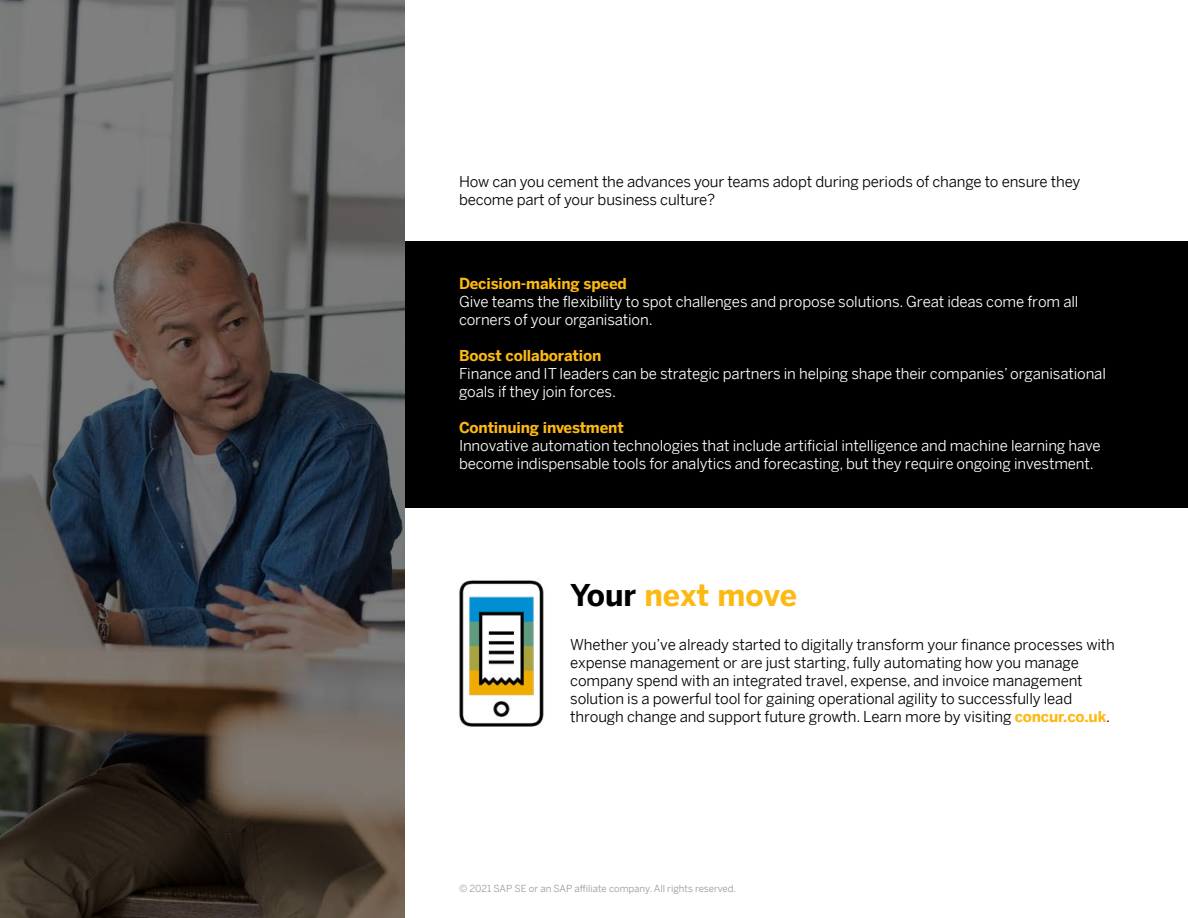
<style>
.page{position:relative;width:1188px;height:918px;background:#fff}
.page>*{position:absolute;margin:0;border:0;box-sizing:border-box;transform-origin:0 0}
.t1{font:700 30px "Benton Sans";color:#fdb913}
.t2{font:15px/18px "Benton Sans";letter-spacing:-.01em;color:#000}
.t3{font:15px/18px "Benton Sans";letter-spacing:-.01em;color:#fff}
.t4{font:700 15px "Benton Sans";letter-spacing:-.01em;color:#fdb913}
.t5{font:9.75px "Benton Sans";color:#999}
.s1{color:#000}
.s2{font-weight:700;color:#fdb913}
</style>
<div class="page">
<svg style="left:0;top:0;width:405px;height:918px;background:#545150"></svg>
<div style="left:405px;top:241px;width:783px;height:267px;background:#000"></div>
<img style="left:459px;top:580px;width:85px;height:147px">
<p class="t2" style="left:459px;top:171px;width:623px">How can you cement the advances your teams adopt during periods of change to ensure they become part of your business culture?</p>
<p class="t4" style="left:459px;top:272px;width:169px">Decision-making speed</p>
<p class="t3" style="left:459px;top:292px;width:621px">Give teams the flexibility to spot challenges and propose solutions. Great ideas come from all corners of your organisation.</p>
<p class="t4" style="left:459px;top:344px;width:144px">Boost collaboration</p>
<p class="t3" style="left:459px;top:364px;width:648px">Finance and IT leaders can be strategic partners in helping shape their companies’ organisational goals if they join forces.</p>
<p class="t4" style="left:459px;top:416px;width:166px">Continuing investment</p>
<p class="t3" style="left:459px;top:436px;width:643px">Innovative automation technologies that include artificial intelligence and machine learning have become indispensable tools for analytics and forecasting, but they require ongoing investment.</p>
<h1 class="t1" style="left:570px;top:573px;width:229px"><span class="s1">Your</span> next move</h1>
<p class="t2" style="left:570px;top:635px;width:546px">Whether you’ve already started to digitally transform your finance processes with expense management or are just starting, fully automating how you manage company spend with an integrated travel, expense, and invoice management solution is a powerful tool for gaining operational agility to successfully lead through change and support future growth. Learn more by visiting <span class="s2">concur.co.uk</span>.</p>
<p class="t5" style="left:459px;top:881px;width:279px">© 2021 SAP SE or an SAP affiliate company. All rights reserved.</p>
</div>
